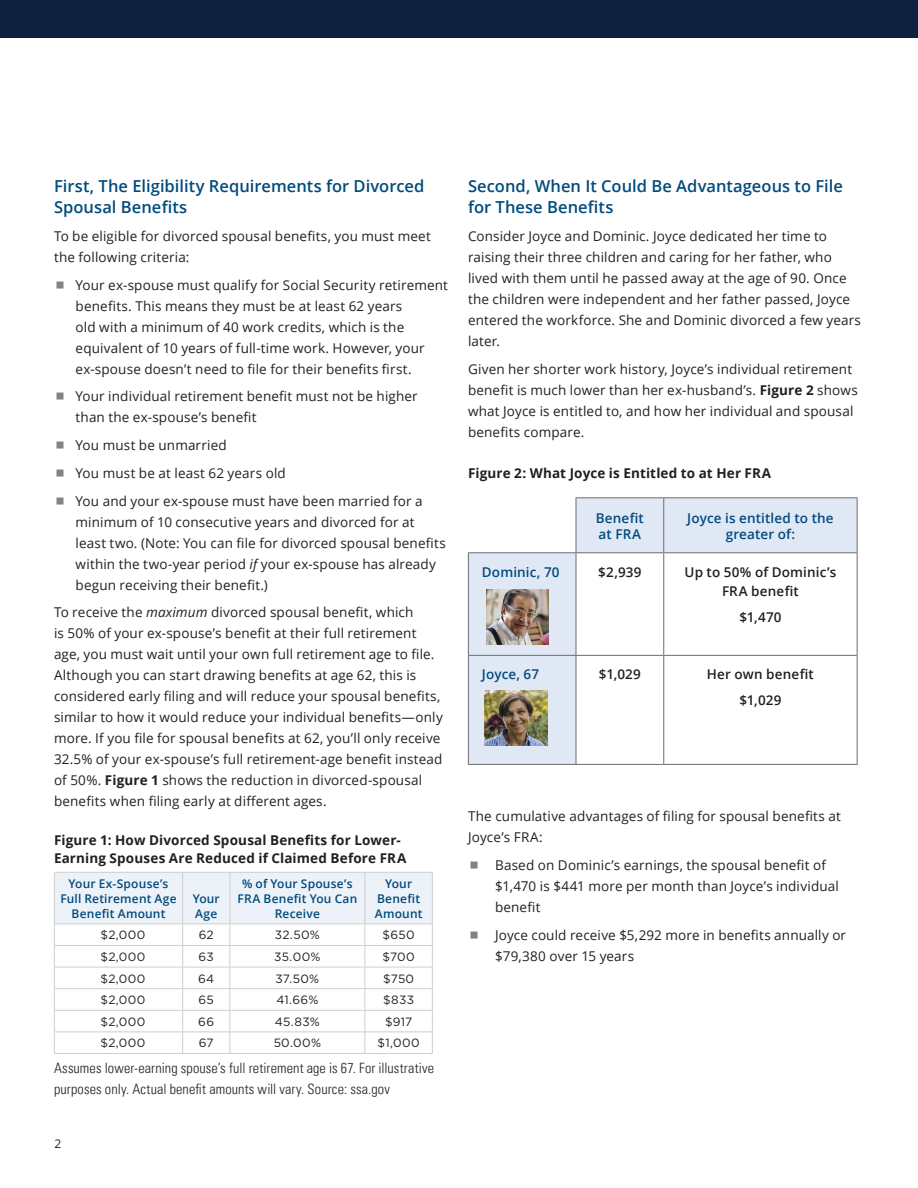
<style>
.page{position:relative;width:918px;height:1188px;background:#fff}
.page>*{position:absolute;margin:0;border:0;box-sizing:border-box;transform-origin:0 0}
.text{font:600 16.5px/21px "Open Sans";color:#004b7d}
.Body_copy{font:300 condensed 14.25px/21px "Univers LT Pro";letter-spacing:.01em;color:#231f20}
.text-2{font:13.5px/21px "Open Sans";letter-spacing:.01em;color:#231f20}
.Figure_Heading{font:700 13.5px/18px "Open Sans";letter-spacing:.01em;color:#231f20}
.text-3{font:600 13.5px/19.5px "Open Sans";letter-spacing:.01em;color:#231f20;text-align:center}
.text-4{font:600 13.5px/16.5px "Open Sans";letter-spacing:.01em;color:#004b7d}
.Body_copy-2{font:12px "Gotham";letter-spacing:.03em;color:#231f20}
.Body_copy-3{font:600 12px/15px "Open Sans";letter-spacing:.015em;color:#004b7d;text-align:center}
.t1{font:12px "Open Sans";color:#231f20}
.s1{font-style:italic}
.s2{font-weight:700}
</style>
<div class="page">
<svg style="left:54px;top:872px;width:379px;height:181px"></svg>
<hr style="left:54px;top:1053px;width:129px;height:1px;background:#cdced0">
<hr style="left:183px;top:1053px;width:47px;height:1px;background:#cdced0">
<hr style="left:230px;top:1053px;width:135px;height:1px;background:#cdced0">
<hr style="left:365px;top:1053px;width:68px;height:1px;background:#cdced0">
<svg style="left:469px;top:498px;width:388px;height:266px"></svg>
<hr style="left:576px;top:497px;width:88px;height:1px;background:#6c6d70">
<hr style="left:576px;top:498px;width:1px;height:54px;background:#6c6d70">
<hr style="left:664px;top:497px;width:194px;height:1px;background:#6c6d70">
<hr style="left:663px;top:498px;width:1px;height:54px;background:#6c6d70">
<hr style="left:857px;top:498px;width:1px;height:54px;background:#6c6d70">
<hr style="left:468px;top:552px;width:108px;height:1px;background:#6c6d70">
<hr style="left:468px;top:553px;width:1px;height:102px;background:#6c6d70">
<hr style="left:576px;top:552px;width:88px;height:1px;background:#6c6d70">
<hr style="left:576px;top:553px;width:1px;height:102px;background:#6c6d70">
<hr style="left:664px;top:552px;width:194px;height:1px;background:#6c6d70">
<hr style="left:663px;top:553px;width:1px;height:102px;background:#6c6d70">
<hr style="left:857px;top:553px;width:1px;height:102px;background:#6c6d70">
<hr style="left:468px;top:655px;width:108px;height:1px;background:#6c6d70">
<hr style="left:468px;top:656px;width:1px;height:108px;background:#6c6d70">
<hr style="left:576px;top:655px;width:88px;height:1px;background:#6c6d70">
<hr style="left:576px;top:656px;width:1px;height:108px;background:#6c6d70">
<hr style="left:664px;top:655px;width:194px;height:1px;background:#6c6d70">
<hr style="left:663px;top:656px;width:1px;height:108px;background:#6c6d70">
<hr style="left:857px;top:656px;width:1px;height:108px;background:#6c6d70">
<hr style="left:468px;top:764px;width:108px;height:1px;background:#6c6d70">
<hr style="left:576px;top:764px;width:88px;height:1px;background:#6c6d70">
<hr style="left:664px;top:764px;width:194px;height:1px;background:#6c6d70">
<div style="left:0;top:0;width:918px;height:38px;background:#0e213f"></div>
<img style="left:484px;top:691px;width:63px;height:55px">
<img style="left:486px;top:590px;width:63px;height:54px">
<p class="text" style="left:54px;top:175px;width:372px">First, The Eligibility Requirements for Divorced<br>Spousal Benefits</p>
<p class="text-2" style="left:54px;top:225px;width:378px">To be eligible for divorced spousal benefits, you must meet the following criteria:</p>
<p class="text-2" style="left:76px;top:274px;width:374px">Your ex-spouse must qualify for Social Security retirement benefits. This means they must be at least 62 years<br>old with a minimum of 40 work credits, which is the equivalent of 10 years of full-time work. However, your ex-spouse doesn’t need to file for their benefits first.</p>
<p class="text-2" style="left:76px;top:386px;width:344px">Your individual retirement benefit must not be higher than the ex-spouse’s benefit</p>
<p class="text-2" style="left:76px;top:434px;width:153px">You must be unmarried</p>
<p class="text-2" style="left:76px;top:462px;width:212px">You must be at least 62 years old</p>
<p class="text-2" style="left:76px;top:490px;width:372px">You and your ex-spouse must have been married for a minimum of 10 consecutive years and divorced for at least two. (Note: You can file for divorced spousal benefits within the two-year period <span class="s1">if</span> your ex-spouse has already begun receiving their benefit.)</p>
<p class="text-2" style="left:54px;top:602px;width:390px">To receive the <span class="s1">maximum</span> divorced spousal benefit, which<br>is 50% of your ex-spouse’s benefit at their full retirement age, you must wait until your own full retirement age to file.<br>Although you can start drawing benefits at age 62, this is considered early filing and will reduce your spousal benefits, similar to how it would reduce your individual benefits—only more. If you file for spousal benefits at 62, you’ll only receive 32.5% of your ex-spouse’s full retirement-age benefit instead of 50%. <span class="s2">Figure 1</span> shows the reduction in divorced-spousal benefits when filing early at different ages.</p>
<h3 class="Figure_Heading" style="left:54px;top:830px;width:354px">Figure 1: How Divorced Spousal Benefits for Lower-<br>Earning Spouses Are Reduced if Claimed Before FRA</h3>
<p class="Body_copy-3" style="left:60px;top:876px;width:118px">Your Ex-Spouse’s<br>Full Retirement Age<br>Benefit Amount</p>
<p class="Body_copy-3" style="left:237px;top:876px;width:121px">% of Your Spouse’s<br>FRA Benefit You Can<br>Receive</p>
<p class="Body_copy-3" style="left:375px;top:876px;width:49px">Your<br>Benefit<br>Amount</p>
<p class="Body_copy-3" style="left:193px;top:891px;width:29px;text-align:left">Your<br>Age</p>
<p class="Body_copy-2" style="left:101px;top:928px;width:46px">$2,000</p>
<p class="Body_copy-2" style="left:199px;top:928px;width:17px">62</p>
<p class="Body_copy-2" style="left:275px;top:928px;width:47px">32.50%</p>
<p class="Body_copy-2" style="left:383px;top:928px;width:34px">$650</p>
<p class="Body_copy-2" style="left:101px;top:949px;width:46px">$2,000</p>
<p class="Body_copy-2" style="left:199px;top:949px;width:17px">63</p>
<p class="Body_copy-2" style="left:274px;top:949px;width:48px">35.00%</p>
<p class="Body_copy-2" style="left:382px;top:949px;width:34px">$700</p>
<p class="Body_copy-2" style="left:101px;top:971px;width:46px">$2,000</p>
<p class="Body_copy-2" style="left:198px;top:971px;width:18px">64</p>
<p class="Body_copy-2" style="left:275px;top:971px;width:45px">37.50%</p>
<p class="Body_copy-2" style="left:383px;top:971px;width:33px">$750</p>
<p class="Body_copy-2" style="left:101px;top:992px;width:46px">$2,000</p>
<p class="Body_copy-2" style="left:199px;top:992px;width:17px">65</p>
<p class="Body_copy-2" style="left:276px;top:992px;width:43px">41.66%</p>
<p class="Body_copy-2" style="left:383px;top:992px;width:32px">$833</p>
<p class="Body_copy-2" style="left:101px;top:1014px;width:46px">$2,000</p>
<p class="Body_copy-2" style="left:198px;top:1014px;width:17px">66</p>
<p class="Body_copy-2" style="left:275px;top:1014px;width:46px">45.83%</p>
<p class="Body_copy-2" style="left:385px;top:1014px;width:29px">$917</p>
<p class="Body_copy-2" style="left:101px;top:1036px;width:46px">$2,000</p>
<p class="Body_copy-2" style="left:199px;top:1036px;width:17px">67</p>
<p class="Body_copy-2" style="left:274px;top:1036px;width:49px">50.00%</p>
<p class="Body_copy-2" style="left:377px;top:1036px;width:44px">$1,000</p>
<p class="Body_copy" style="left:54px;top:1057px;width:382px">Assumes lower-earning spouse’s full retirement age is 67. For illustrative purposes only. Actual benefit amounts will vary. Source: ssa.gov</p>
<p class="t1" style="left:54px;top:1135px;width:8px">2</p>
<p class="text" style="left:468px;top:175px;width:376px">Second, When It Could Be Advantageous to File for These Benefits</p>
<p class="text-2" style="left:468px;top:225px;width:395px">Consider Joyce and Dominic. Joyce dedicated her time to raising their three children and caring for her father, who lived with them until he passed away at the age of 90. Once the children were independent and her father passed, Joyce entered the workforce. She and Dominic divorced a few years later.</p>
<p class="text-2" style="left:468px;top:358px;width:391px">Given her shorter work history, Joyce’s individual retirement benefit is much lower than her ex-husband’s. <span class="s2">Figure 2</span> shows what Joyce is entitled to, and how her individual and spousal benefits compare.</p>
<h3 class="Figure_Heading" style="left:468px;top:464px;width:305px">Figure 2: What Joyce is Entitled to at Her FRA</h3>
<p class="text-4" style="left:596px;top:509px;width:50px">Benefit at FRA</p>
<p class="text-4" style="left:687px;top:509px;width:148px;text-align:center">Joyce is entitled to the greater of:</p>
<p class="text-4" style="left:482px;top:563px;width:79px">Dominic, 70</p>
<p class="text-3" style="left:598px;top:562px;width:45px">$2,939</p>
<p class="text-3" style="left:685px;top:562px;width:153px">Up to 50% of Dominic’s<br>FRA benefit</p>
<p class="text-3" style="left:739px;top:607px;width:44px">$1,470</p>
<p class="text-4" style="left:482px;top:666px;width:59px">Joyce, 67</p>
<p class="text-3" style="left:599px;top:664px;width:44px">$1,029</p>
<p class="text-3" style="left:707px;top:664px;width:108px">Her own benefit</p>
<p class="text-3" style="left:739px;top:691px;width:44px">$1,029</p>
<p class="text-2" style="left:468px;top:805px;width:374px">The cumulative advantages of filing for spousal benefits at<br>Joyce’s FRA:</p>
<p class="text-2" style="left:495px;top:854px;width:345px">Based on Dominic’s earnings, the spousal benefit of $1,470 is $441 more per month than Joyce’s individual benefit</p>
<p class="text-2" style="left:495px;top:924px;width:353px">Joyce could receive $5,292 more in benefits annually or $79,380 over 15 years</p>
</div>
